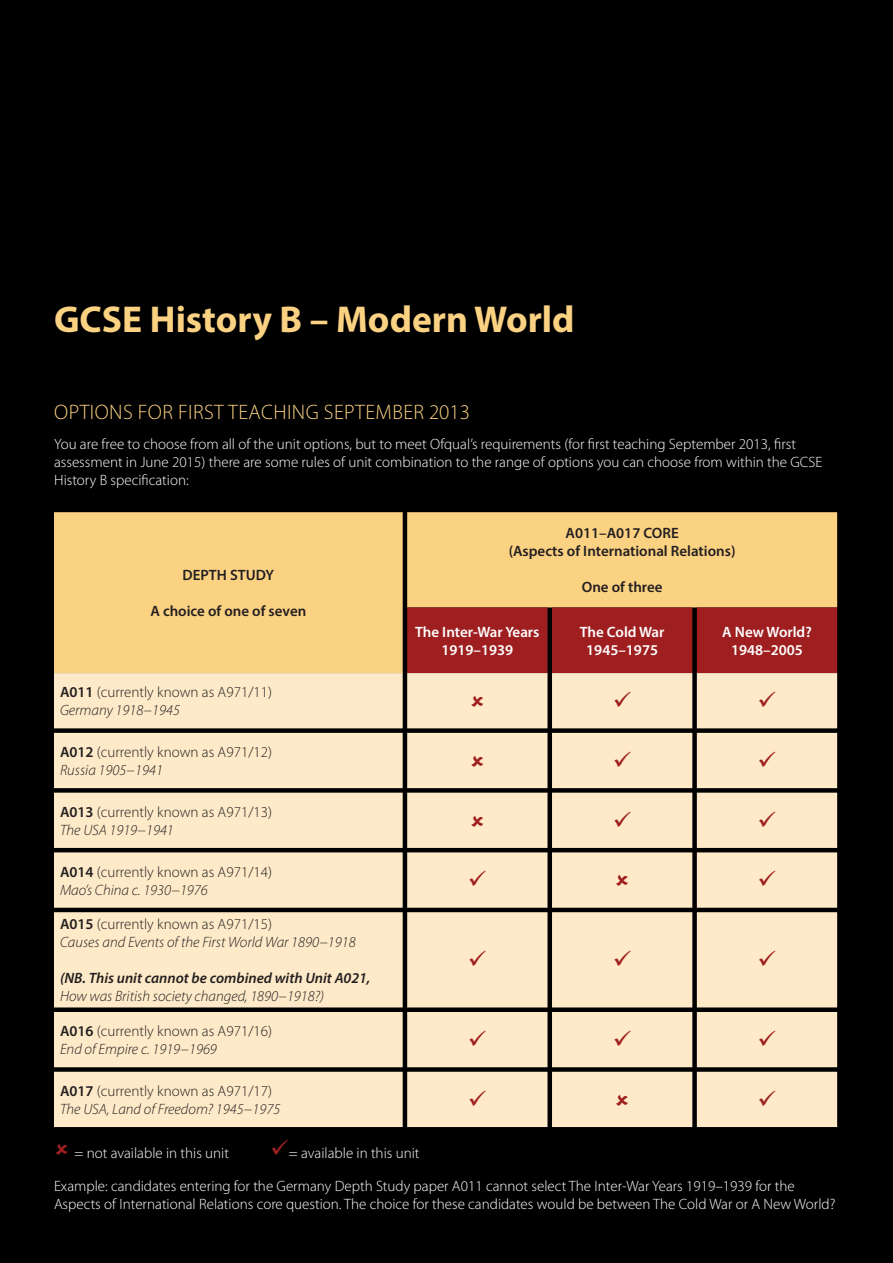
<style>
.page{position:relative;width:893px;height:1263px;background:#000}
.page>*{position:absolute;margin:0;border:0;box-sizing:border-box;transform-origin:0 0}
.t1{font:700 37.5px "Myriad Pro";color:#fbd182}
.t2{font:300 21px "Myriad Pro";letter-spacing:.02em;color:#fbd182}
.t3{font:300 15px/18px "Myriad Pro";color:#fff}
.t4{font:300 15px "Myriad Pro";color:#231f20}
.t5{font:italic 300 15px "Myriad Pro";color:#231f20}
.t6{font:600 15px "Myriad Pro";color:#231f20}
.t7{font:italic 600 15px/18px "Myriad Pro";color:#231f20}
.t8{font:600 15px "Myriad Pro";color:#fff}
.s1{font-weight:600}
.s2{font-weight:300}
.s3{color:#9f1f21}
</style>
<div class="page">
<div style="left:54px;top:512px;width:783px;height:161px;background:#fbd182"></div>
<div style="left:407px;top:607px;width:430px;height:66px;background:#9f1f21"></div>
<svg style="left:54px;top:673px;width:783px;height:454px;background:#eddaba"></svg>
<svg style="left:471px;top:695px;width:12px;height:11px"></svg>
<svg style="left:471px;top:755px;width:12px;height:11px"></svg>
<svg style="left:471px;top:815px;width:12px;height:11px"></svg>
<svg style="left:616px;top:875px;width:12px;height:11px"></svg>
<svg style="left:616px;top:1094px;width:12px;height:11px"></svg>
<svg style="left:614px;top:691px;width:17px;height:16px"></svg>
<svg style="left:759px;top:691px;width:17px;height:16px"></svg>
<svg style="left:614px;top:751px;width:17px;height:16px"></svg>
<svg style="left:759px;top:751px;width:17px;height:16px"></svg>
<svg style="left:614px;top:811px;width:17px;height:15px"></svg>
<svg style="left:759px;top:811px;width:17px;height:15px"></svg>
<svg style="left:470px;top:871px;width:16px;height:15px"></svg>
<svg style="left:759px;top:871px;width:17px;height:15px"></svg>
<svg style="left:470px;top:950px;width:16px;height:16px"></svg>
<svg style="left:614px;top:950px;width:17px;height:16px"></svg>
<svg style="left:759px;top:950px;width:17px;height:16px"></svg>
<svg style="left:470px;top:1030px;width:16px;height:16px"></svg>
<svg style="left:614px;top:1030px;width:17px;height:16px"></svg>
<svg style="left:759px;top:1030px;width:17px;height:16px"></svg>
<svg style="left:470px;top:1090px;width:16px;height:16px"></svg>
<svg style="left:759px;top:1090px;width:17px;height:16px"></svg>
<p class="t1" style="left:54px;top:295px;width:522px">GCSE History B – Modern World</p>
<p class="t2" style="left:54px;top:401px;width:417px">OPTIONS FOR FIRST TEACHING SEPTEMBER 2013</p>
<p class="t3" style="left:54px;top:435px;width:770px">You are free to choose from all of the unit options, but to meet Ofqual’s requirements (for first teaching September 2013, first assessment in June 2015) there are some rules of unit combination to the range of options you can choose from within the GCSE<br>History B specification:</p>
<p class="t6" style="left:183px;top:566px;width:93px">DEPTH STUDY</p>
<p class="t6" style="left:150px;top:602px;width:157px">A choice of one of seven</p>
<p class="t6" style="left:566px;top:524px;width:115px">A011–A017 CORE</p>
<p class="t6" style="left:509px;top:542px;width:228px">(Aspects of International Relations)</p>
<p class="t6" style="left:582px;top:578px;width:82px">One of three</p>
<p class="t8" style="left:415px;top:622px;width:126px">The Inter-War Years</p>
<p class="t8" style="left:441px;top:640px;width:73px">1919–1939</p>
<p class="t8" style="left:580px;top:622px;width:86px">The Cold War</p>
<p class="t8" style="left:586px;top:640px;width:73px">1945–1975</p>
<p class="t8" style="left:722px;top:622px;width:91px">A New World?</p>
<p class="t8" style="left:731px;top:640px;width:73px">1948–2005</p>
<p class="t4" style="left:60px;top:684px;width:214px"><span class="s1">A011</span> (currently known as A971/11)</p>
<p class="t5" style="left:60px;top:702px;width:121px">Germany 1918−1945</p>
<p class="t4" style="left:60px;top:744px;width:214px"><span class="s1">A012</span> (currently known as A971/12)</p>
<p class="t5" style="left:60px;top:762px;width:104px">Russia 1905−1941</p>
<p class="t4" style="left:60px;top:804px;width:214px"><span class="s1">A013</span> (currently known as A971/13)</p>
<p class="t5" style="left:60px;top:822px;width:115px">The USA 1919−1941</p>
<p class="t4" style="left:60px;top:863px;width:214px"><span class="s1">A014</span> (currently known as A971/14)</p>
<p class="t5" style="left:60px;top:882px;width:149px">Mao’s China c. 1930−1976</p>
<p class="t4" style="left:60px;top:916px;width:214px"><span class="s1">A015</span> (currently known as A971/15)</p>
<p class="t5" style="left:60px;top:934px;width:297px">Causes and Events of the First World War 1890−1918</p>
<p class="t7" style="left:60px;top:969px;width:312px">(NB. This unit cannot be combined with Unit A021,<br><span class="s2">How was British society changed, 1890−1918?)</span></p>
<p class="t4" style="left:60px;top:1023px;width:214px"><span class="s1">A016</span> (currently known as A971/16)</p>
<p class="t5" style="left:60px;top:1041px;width:158px">End of Empire c. 1919−1969</p>
<p class="t4" style="left:60px;top:1083px;width:214px"><span class="s1">A017</span> (currently known as A971/17)</p>
<p class="t5" style="left:60px;top:1101px;width:222px">The USA, Land of Freedom? 1945−1975</p>
<p class="t3" style="left:75px;top:1144px;width:156px">= not available in this unit</p>
<p class="t3" style="left:270px;top:1144px;width:151px"><span class="s3">✓</span>= available in this unit</p>
<p class="t3" style="left:54px;top:1177px;width:783px">Example: candidates entering for the Germany Depth Study paper A011 cannot select The Inter-War Years 1919–1939 for the<br>Aspects of International Relations core question. The choice for these candidates would be between The Cold War or A New World?</p>
</div>
